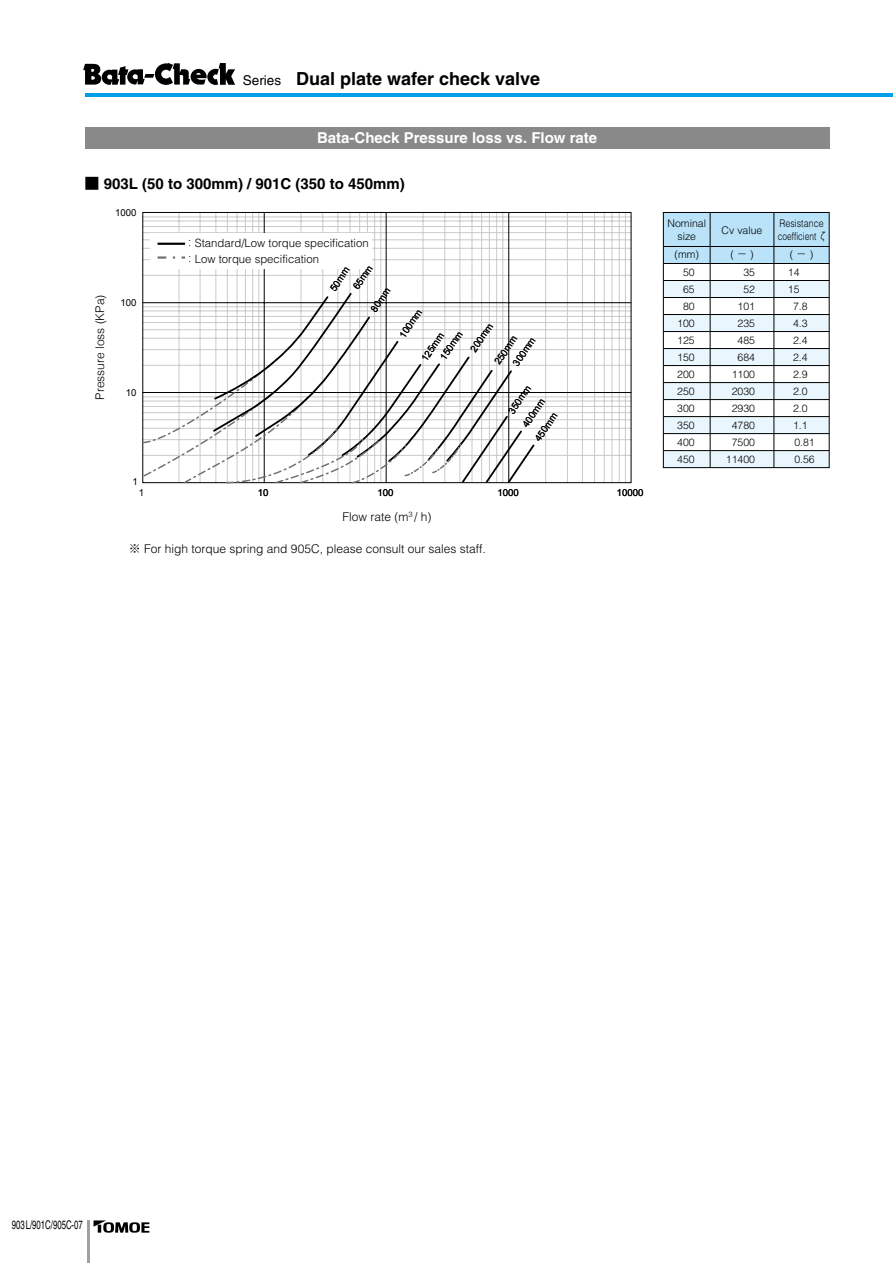
<style>
.page{position:relative;width:893px;height:1263px;background:#fff}
.page>*{position:absolute;margin:0;border:0;box-sizing:border-box;transform-origin:0 0}
.t1{font:700 18px "Helvetica";color:#000}
.t2{font:700 15px "Helvetica";color:#fff}
.t3{font:700 15px "Helvetica";color:#000}
.t4{font:300 12px "Helvetica";color:#000}
.t5{font:12px "Helvetica";color:#000;scale:.65 1}
.t6{font:300 11.4px/15.5px "Helvetica";color:#000}
.t7{font:300 10.5px/17px "Helvetica";color:#000;text-align:center}
.t8{font:300 10.5px/12.8px "Helvetica";color:#000;scale:.85 1}
.t9{font:9.6px/14.7px "Arial";color:#040000}
.t10{font:9.6px "Arial";color:#000}
.s1{font-weight:400;font-size:13.5px}
.s2{font-family:"Shin Go Pro"}
.s3{font-family:"Shin Go Pr 6";font-size:10.5px}
.s4{font-family:"Koz Go Pro";font-weight:400}
</style>
<div class="page">
<svg style="left:94px;top:1220px;width:12px;height:7px"></svg>
<svg style="left:98px;top:1222px;width:51px;height:11px"></svg>
<hr style="left:87px;top:1220px;width:3px;height:43px;background:#9fa0a0">
<hr style="left:85px;top:94px;width:808px;height:3px;background:#00a0e9">
<div style="left:85px;top:128px;width:744px;height:21px;background:#898989"></div>
<hr style="left:259px;top:212px;width:1px;height:271px;background:#c9caca">
<hr style="left:252px;top:212px;width:1px;height:271px;background:#c9caca">
<hr style="left:245px;top:212px;width:1px;height:271px;background:#c9caca">
<hr style="left:237px;top:212px;width:1px;height:271px;background:#c9caca">
<hr style="left:227px;top:212px;width:1px;height:271px;background:#c9caca">
<hr style="left:216px;top:212px;width:1px;height:271px;background:#c9caca">
<hr style="left:200px;top:212px;width:1px;height:271px;background:#c9caca">
<hr style="left:179px;top:212px;width:1px;height:271px;background:#c9caca">
<hr style="left:143px;top:217px;width:488px;height:1px;background:#c9caca">
<hr style="left:143px;top:221px;width:488px;height:1px;background:#c9caca">
<hr style="left:143px;top:226px;width:488px;height:1px;background:#c9caca">
<hr style="left:143px;top:232px;width:488px;height:1px;background:#c9caca">
<hr style="left:143px;top:240px;width:488px;height:1px;background:#c9caca">
<hr style="left:143px;top:248px;width:488px;height:1px;background:#c9caca">
<hr style="left:143px;top:259px;width:488px;height:1px;background:#c9caca">
<hr style="left:143px;top:275px;width:488px;height:1px;background:#c9caca">
<hr style="left:143px;top:307px;width:488px;height:1px;background:#c9caca">
<hr style="left:143px;top:311px;width:488px;height:1px;background:#c9caca">
<hr style="left:143px;top:316px;width:488px;height:1px;background:#c9caca">
<hr style="left:143px;top:322px;width:488px;height:1px;background:#c9caca">
<hr style="left:143px;top:329px;width:488px;height:1px;background:#c9caca">
<hr style="left:143px;top:338px;width:488px;height:1px;background:#c9caca">
<hr style="left:143px;top:349px;width:488px;height:1px;background:#c9caca">
<hr style="left:143px;top:365px;width:488px;height:1px;background:#c9caca">
<hr style="left:143px;top:397px;width:488px;height:1px;background:#c9caca">
<hr style="left:143px;top:401px;width:488px;height:1px;background:#c9caca">
<hr style="left:143px;top:406px;width:488px;height:1px;background:#c9caca">
<hr style="left:143px;top:412px;width:488px;height:1px;background:#c9caca">
<hr style="left:143px;top:419px;width:488px;height:1px;background:#c9caca">
<hr style="left:143px;top:428px;width:488px;height:1px;background:#c9caca">
<hr style="left:143px;top:439px;width:488px;height:1px;background:#c9caca">
<hr style="left:143px;top:455px;width:488px;height:1px;background:#c9caca">
<hr style="left:301px;top:212px;width:1px;height:271px;background:#c9caca">
<hr style="left:322px;top:212px;width:1px;height:271px;background:#c9caca">
<hr style="left:338px;top:212px;width:1px;height:271px;background:#c9caca">
<hr style="left:350px;top:212px;width:1px;height:271px;background:#c9caca">
<hr style="left:359px;top:212px;width:1px;height:271px;background:#c9caca">
<hr style="left:367px;top:212px;width:1px;height:271px;background:#c9caca">
<hr style="left:374px;top:212px;width:1px;height:271px;background:#c9caca">
<hr style="left:381px;top:212px;width:1px;height:271px;background:#c9caca">
<hr style="left:423px;top:212px;width:1px;height:271px;background:#c9caca">
<hr style="left:445px;top:212px;width:1px;height:271px;background:#c9caca">
<hr style="left:460px;top:212px;width:1px;height:271px;background:#c9caca">
<hr style="left:472px;top:212px;width:1px;height:271px;background:#c9caca">
<hr style="left:481px;top:212px;width:1px;height:271px;background:#c9caca">
<hr style="left:489px;top:212px;width:1px;height:271px;background:#c9caca">
<hr style="left:496px;top:212px;width:1px;height:271px;background:#c9caca">
<hr style="left:503px;top:212px;width:1px;height:271px;background:#c9caca">
<hr style="left:545px;top:212px;width:1px;height:271px;background:#c9caca">
<hr style="left:567px;top:212px;width:1px;height:271px;background:#c9caca">
<hr style="left:582px;top:212px;width:1px;height:271px;background:#c9caca">
<hr style="left:594px;top:212px;width:1px;height:271px;background:#c9caca">
<hr style="left:604px;top:212px;width:1px;height:271px;background:#c9caca">
<hr style="left:612px;top:212px;width:1px;height:271px;background:#c9caca">
<hr style="left:619px;top:212px;width:1px;height:271px;background:#c9caca">
<hr style="left:625px;top:212px;width:1px;height:271px;background:#c9caca">
<hr style="left:264px;top:212px;width:1px;height:271px;background:#000">
<hr style="left:143px;top:302px;width:488px;height:1px;background:#000">
<hr style="left:386px;top:212px;width:1px;height:271px;background:#000">
<hr style="left:508px;top:212px;width:1px;height:271px;background:#000">
<hr style="left:143px;top:392px;width:488px;height:1px;background:#000">
<svg style="left:142px;top:291px;width:394px;height:193px"></svg>
<div style="left:150px;top:234px;width:222px;height:35px;background:#fff"></div>
<hr style="left:158px;top:243px;width:27px;height:2px;background:#000">
<svg style="left:158px;top:256px;width:27px;height:3px"></svg>
<div style="left:663px;top:212px;width:166px;height:51px;background:#bae3f9"></div>
<div style="left:663px;top:280px;width:166px;height:17px;background:#eaf6fd"></div>
<div style="left:663px;top:314px;width:166px;height:18px;background:#eaf6fd"></div>
<div style="left:663px;top:349px;width:166px;height:17px;background:#eaf6fd"></div>
<div style="left:663px;top:383px;width:166px;height:17px;background:#eaf6fd"></div>
<div style="left:663px;top:417px;width:166px;height:17px;background:#eaf6fd"></div>
<div style="left:663px;top:451px;width:166px;height:17px;background:#eaf6fd"></div>
<div style="left:663px;top:212px;width:166px;height:256px;border:1px solid #000"></div>
<hr style="left:774px;top:212px;width:1px;height:256px;background:#000">
<hr style="left:710px;top:212px;width:1px;height:256px;background:#000">
<hr style="left:663px;top:246px;width:166px;height:1px;background:#000">
<hr style="left:663px;top:263px;width:166px;height:1px;background:#000">
<hr style="left:663px;top:280px;width:166px;height:1px;background:#000">
<hr style="left:663px;top:297px;width:166px;height:1px;background:#000">
<hr style="left:663px;top:314px;width:166px;height:1px;background:#000">
<hr style="left:663px;top:331px;width:166px;height:1px;background:#000">
<hr style="left:663px;top:348px;width:166px;height:1px;background:#000">
<hr style="left:663px;top:365px;width:166px;height:1px;background:#000">
<hr style="left:663px;top:382px;width:166px;height:1px;background:#000">
<hr style="left:663px;top:399px;width:166px;height:1px;background:#000">
<hr style="left:663px;top:416px;width:166px;height:1px;background:#000">
<hr style="left:663px;top:433px;width:166px;height:1px;background:#000">
<hr style="left:663px;top:450px;width:166px;height:1px;background:#000">
<svg style="left:83px;top:63px;width:152px;height:22px"></svg>
<h1 class="t1" style="left:243px;top:67px;width:299px"><span class="s1">Series</span> Dual plate wafer check valve</h1>
<h2 class="t2" style="left:317px;top:128px;width:282px">Bata-Check Pressure loss vs. Flow rate</h2>
<h2 class="t3" style="left:85px;top:174px;width:322px"><span class="s2">■</span> 903L (50 to 300mm) / 901C (350 to 450mm)</h2>
<p class="t10" style="left:115px;top:206px;width:23px">1000</p>
<p class="t4" style="left:90px;top:400px;width:107px;rotate:-90deg">Pressure loss (KPa)</p>
<p class="t10" style="left:120px;top:296px;width:18px">100</p>
<p class="t10" style="left:126px;top:386px;width:12px">10</p>
<p class="t6" style="left:185px;top:235px;width:185px"><span class="s3">：</span>Standard/Low torque specification<span class="s3">：</span>Low torque specification</p>
<p class="t9" style="left:333px;top:273px;width:28px;line-height:18.3px;text-indent:-14px;rotate:-56deg">50mm<br>65mm</p>
<p class="t9" style="left:367px;top:307px;width:28px;rotate:-56deg">80mm</p>
<p class="t9" style="left:396px;top:333px;width:34px;rotate:-56deg">100mm</p>
<p class="t9" style="left:424px;top:346px;width:34px;text-indent:-12px;rotate:-56deg">125mm<br>150mm</p>
<p class="t9" style="left:467px;top:347px;width:34px;rotate:-56deg">200mm</p>
<p class="t9" style="left:495px;top:351px;width:34px;line-height:16px;text-indent:-9px;rotate:-56deg">250mm<br>300mm</p>
<p class="t9" style="left:501px;top:410px;width:37px;line-height:19px;text-align:center;rotate:-56deg">350mm<br>400mm</p>
<p class="t9" style="left:531px;top:436px;width:34px;rotate:-56deg">450mm</p>
<p class="t10" style="left:132px;top:475px;width:7px">1</p>
<p class="t10" style="left:139px;top:486px;width:7px">1</p>
<p class="t10" style="left:258px;top:486px;width:12px">10</p>
<p class="t10" style="left:377px;top:486px;width:18px">100</p>
<p class="t10" style="left:497px;top:486px;width:23px">1000</p>
<p class="t10" style="left:617px;top:486px;width:28px">10000</p>
<p class="t4" style="left:342px;top:509px;width:90px">Flow rate (m<sup>3</sup> / h)</p>
<p class="t4" style="left:129px;top:541px;width:358px"><span class="s4">※</span> For high torque spring and 905C, please consult our sales staff.</p>
<p class="t7" style="left:667px;top:217px;width:40px;line-height:12.8px">Nominal size</p>
<p class="t7" style="left:674px;top:246px;width:26px">(mm)</p>
<p class="t7" style="left:722px;top:221px;width:42px">Cv value</p>
<p class="t7" style="left:730px;top:246px;width:25px">( <span class="s2">－</span> )</p>
<p class="t8" style="left:778px;top:216px;width:60px">Resistance coefficient <span class="s2">ζ</span></p>
<p class="t7" style="left:790px;top:245px;width:25px">( <span class="s2">－</span> )</p>
<p class="t7" style="left:677px;top:263px;width:19px">50<br>65<br>80<br>100<br>125<br>150<br>200<br>250<br>300<br>350<br>400<br>450</p>
<p class="t7" style="left:726px;top:263px;width:31px;text-align:right">35<br>52<br>101<br>235<br>485<br>684<br>1100<br>2030<br>2930<br>4780<br>7500<br>11400</p>
<p class="t7" style="left:788px;top:263px;width:13px">14</p>
<p class="t7" style="left:788px;top:280px;width:13px">15</p>
<p class="t7" style="left:793px;top:297px;width:16px">7.8</p>
<p class="t7" style="left:793px;top:314px;width:16px">4.3</p>
<p class="t7" style="left:793px;top:331px;width:16px">2.4</p>
<p class="t7" style="left:793px;top:348px;width:16px">2.4</p>
<p class="t7" style="left:793px;top:365px;width:16px">2.9</p>
<p class="t7" style="left:793px;top:382px;width:16px">2.0</p>
<p class="t7" style="left:793px;top:400px;width:16px">2.0</p>
<p class="t7" style="left:793px;top:417px;width:16px">1.1</p>
<p class="t7" style="left:794px;top:434px;width:22px">0.81</p>
<p class="t7" style="left:794px;top:451px;width:22px">0.56</p>
<p class="t5" style="left:12px;top:1218px;width:111px">903L/901C/905C-07</p>
</div>
